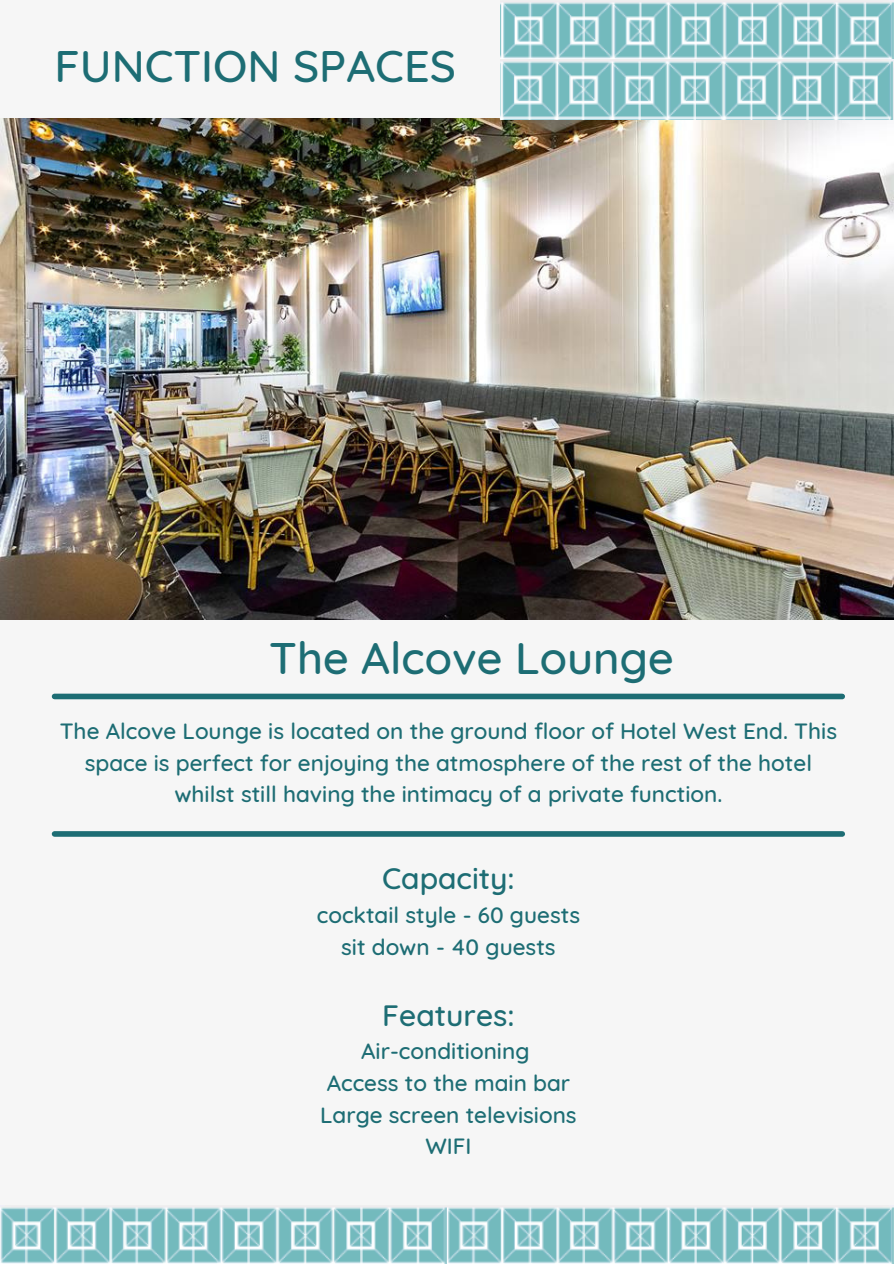
<style>
.page{position:relative;width:894px;height:1264px;background:#fff}
.page>*{position:absolute;margin:0;border:0;box-sizing:border-box;transform-origin:0 0}
.t1{font:500 45px "Quicksand";color:#1d6d74}
.t2{font:500 30px "Quicksand";color:#1d6d74}
.t3{font:500 22.5px/31.5px "Quicksand";color:#1d6d74;text-align:center}
</style>
<div class="page">
<div style="left:0;top:0;width:893px;height:1263px;background:#f6f6f6"></div>
<img style="left:0;top:118px;width:893px;height:501px">
<img style="left:500px;top:2px;width:393px;height:117px">
<img style="left:1px;top:1207px;width:892px;height:56px">
<div style="left:55px;top:693px;width:787px;height:6px;background:#1d6d74"></div>
<div style="left:55px;top:831px;width:787px;height:5px;background:#1d6d74"></div>
<p class="t1" style="left:54px;top:37px;width:403px">FUNCTION SPACES</p>
<p class="t1" style="left:269px;top:629px;width:406px">The Alcove Lounge</p>
<p class="t3" style="left:60px;top:715px;width:778px">The Alcove Lounge is located on the ground floor of Hotel West End. This space is perfect for enjoying the atmosphere of the rest of the hotel whilst still having the intimacy of a private function.</p>
<p class="t2" style="left:382px;top:859px;width:134px">Capacity:</p>
<p class="t3" style="left:316px;top:898px;width:265px">cocktail style - 60 guests</p>
<p class="t3" style="left:341px;top:930px;width:216px">sit down - 40 guests</p>
<p class="t2" style="left:382px;top:995px;width:134px">Features:</p>
<p class="t3" style="left:361px;top:1035px;width:170px">Air-conditioning</p>
<p class="t3" style="left:326px;top:1066px;width:245px">Access to the main bar</p>
<p class="t3" style="left:320px;top:1098px;width:258px">Large screen televisions</p>
<p class="t3" style="left:425px;top:1129px;width:48px">WIFI</p>
</div>
